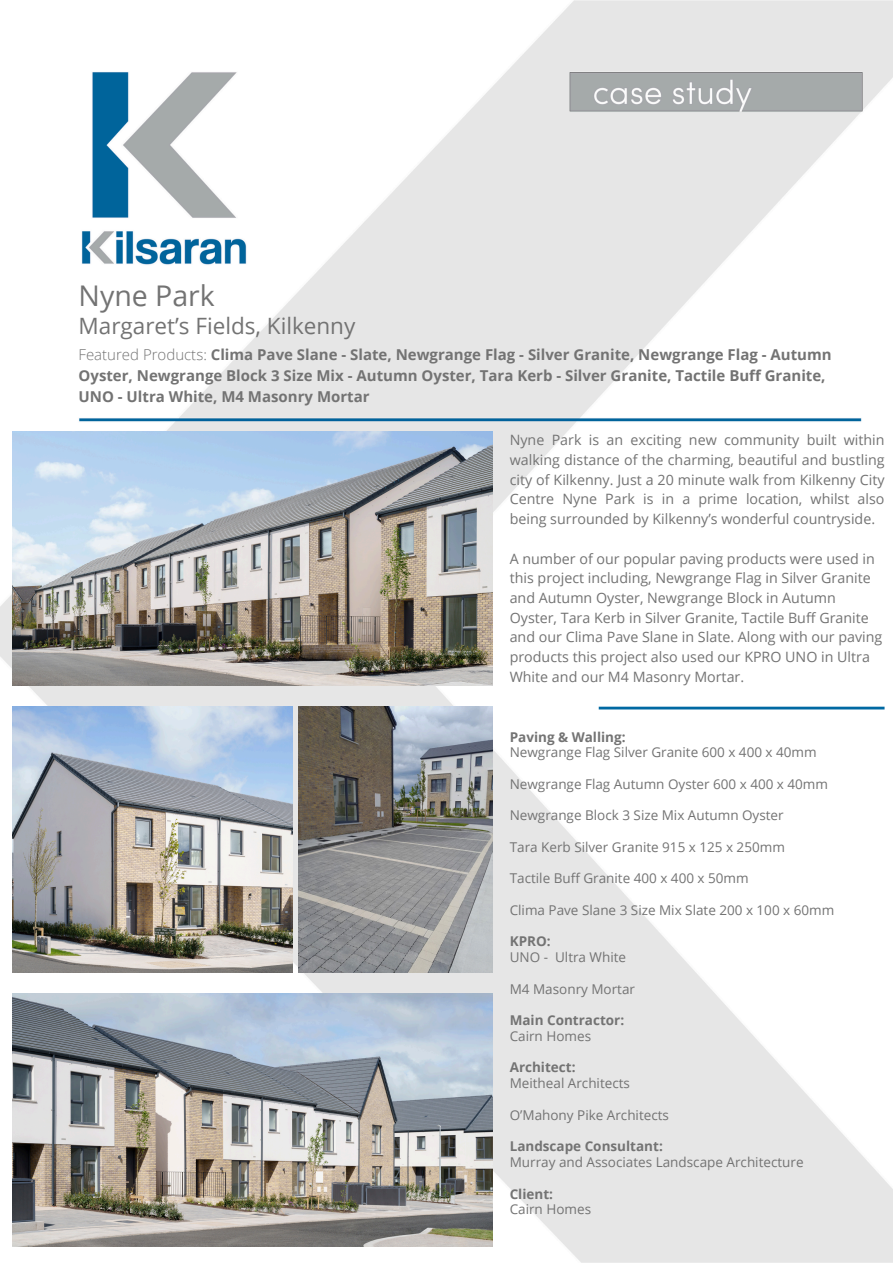
<style>
.page{position:relative;width:893px;height:1263px;background:#fff}
.page>*{position:absolute;margin:0;border:0;box-sizing:border-box;transform-origin:0 0}
.t1{font:28.5px "Open Sans";color:#737373}
.t2{font:22.5px "Open Sans";color:#737373}
.t3{font:700 15px/20.9px "Open Sans";color:#737373}
.t4{font:14.25px/19.6px "Open Sans";color:#737373;text-align:justify}
.t5{font:13.5px "Open Sans";color:#737373}
.t6{font:700 13.5px "Open Sans";color:#737373}
.s1{font-weight:300}
</style>
<div class="page">
<img style="left:0;top:0;width:893px;height:1263px">
<div style="left:599px;top:685px;width:294px;height:85px;background:#fff"></div>
<hr style="left:599px;top:707px;width:285px;height:2px;background:#0069a2">
<img style="left:12px;top:432px;width:481px;height:253px">
<img style="left:12px;top:707px;width:280px;height:265px">
<img style="left:12px;top:994px;width:481px;height:252px">
<img style="left:298px;top:707px;width:195px;height:265px">
<p class="t1" style="left:79px;top:275px;width:138px">Nyne Park</p>
<p class="t2" style="left:79px;top:310px;width:278px">Margaret’s Fields, Kilkenny</p>
<p class="t3" style="left:79px;top:344px;width:754px"><span class="s1">Featured Products:</span> Clima Pave Slane - Slate, Newgrange Flag - Silver Granite, Newgrange Flag - Autumn<br>Oyster, Newgrange Block 3 Size Mix - Autumn Oyster, Tara Kerb - Silver Granite, Tactile Buff Granite,<br>UNO - Ultra White, M4 Masonry Mortar</p>
<p class="t4" style="left:510px;top:430px;width:376px">Nyne Park is an exciting new community built within walking distance of the charming, beautiful and bustling city of Kilkenny. Just a 20 minute walk from Kilkenny City Centre Nyne Park is in a prime location, whilst also being surrounded by Kilkenny’s wonderful countryside.</p>
<p class="t4" style="left:510px;top:548px;width:374px;text-align:left">A number of our popular paving products were used in this project including, Newgrange Flag in Silver Granite and Autumn Oyster, Newgrange Block in Autumn Oyster, Tara Kerb in Silver Granite, Tactile Buff Granite and our Clima Pave Slane in Slate. Along with our paving products this project also used our KPRO UNO in Ultra White and our M4 Masonry Mortar.</p>
<h3 class="t6" style="left:510px;top:727px;width:117px">Paving &amp; Walling:</h3>
<h3 class="t5" style="left:510px;top:743px;width:308px">Newgrange Flag Silver Granite 600 x 400 x 40mm</h3>
<p class="t5" style="left:510px;top:774px;width:320px">Newgrange Flag Autumn Oyster 600 x 400 x 40mm</p>
<p class="t5" style="left:510px;top:806px;width:275px">Newgrange Block 3 Size Mix Autumn Oyster</p>
<p class="t5" style="left:510px;top:837px;width:277px">Tara Kerb Silver Granite 915 x 125 x 250mm</p>
<p class="t5" style="left:510px;top:869px;width:240px">Tactile Buff Granite 400 x 400 x 50mm</p>
<p class="t5" style="left:510px;top:900px;width:326px">Clima Pave Slane 3 Size Mix Slate 200 x 100 x 60mm</p>
<p class="t6" style="left:510px;top:932px;width:42px">KPRO:</p>
<p class="t5" style="left:510px;top:948px;width:118px">UNO - Ultra White</p>
<p class="t5" style="left:510px;top:979px;width:127px">M4 Masonry Mortar</p>
<p class="t6" style="left:510px;top:1011px;width:116px">Main Contractor:</p>
<p class="t5" style="left:510px;top:1026px;width:83px">Cairn Homes</p>
<p class="t6" style="left:510px;top:1058px;width:67px">Architect:</p>
<p class="t5" style="left:510px;top:1074px;width:122px">Meitheal Architects</p>
<p class="t5" style="left:510px;top:1105px;width:161px">O’Mahony Pike Architects</p>
<p class="t6" style="left:510px;top:1137px;width:155px">Landscape Consultant:</p>
<p class="t5" style="left:510px;top:1152px;width:295px">Murray and Associates Landscape Architecture</p>
<p class="t6" style="left:510px;top:1184px;width:45px">Client:</p>
<p class="t5" style="left:510px;top:1200px;width:83px">Cairn Homes</p>
</div>
